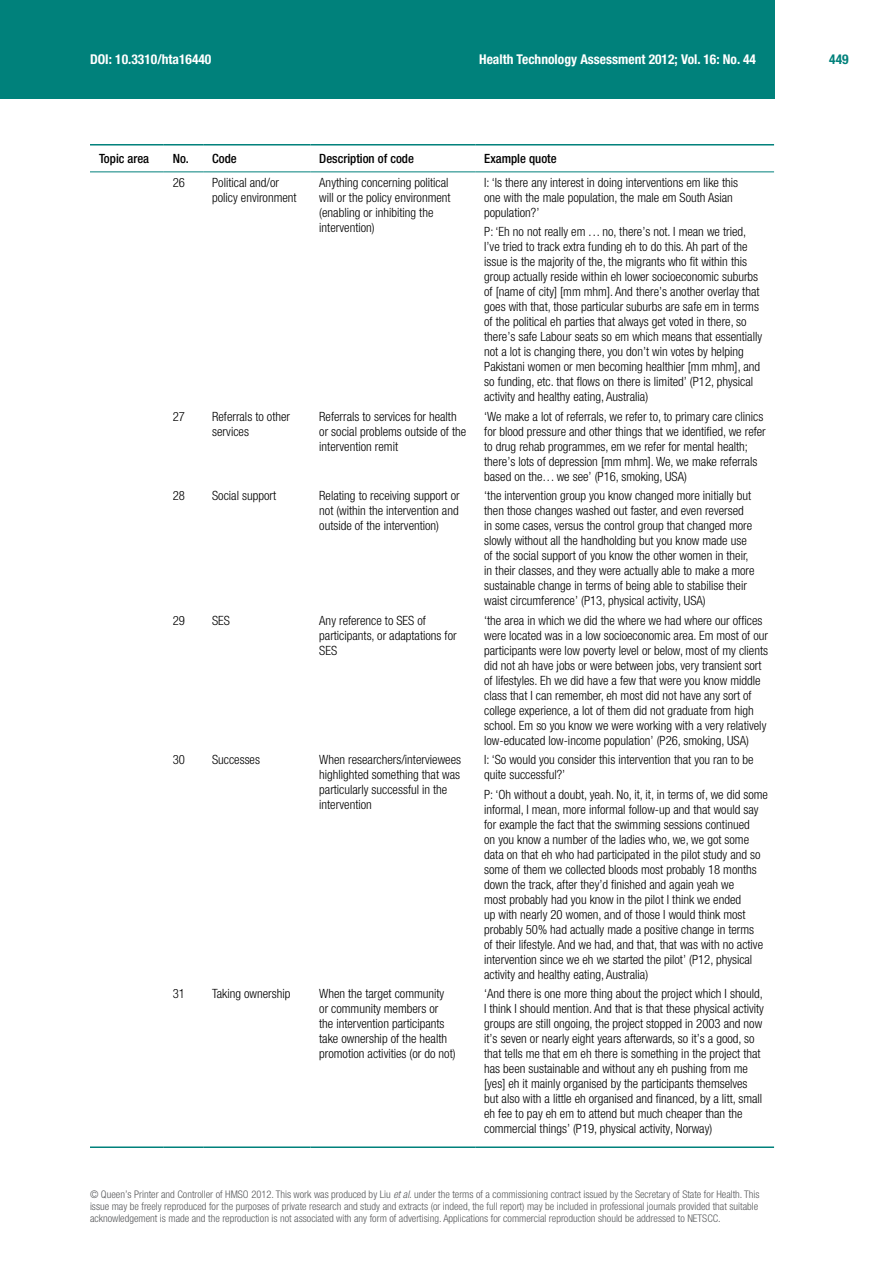
<style>
.page{position:relative;width:893px;height:1263px;background:#fff}
.page>*{position:absolute;margin:0;border:0;box-sizing:border-box;transform-origin:0 0}
.t1{font:700 condensed 13.5px "Helvetica Neue LT Pro";color:#fff}
.t2{font:700 condensed 13.5px "Helvetica Neue LT Pro";color:#00817b}
.t3{font:300 condensed 12.75px/15px "Helvetica Neue LT Pro";color:#000}
.t4{font:500 condensed 12.75px "Helvetica Neue LT Pro";color:#000}
.t5{font:300 condensed 10.5px/12px "Helvetica Neue LT Pro";color:#58595b;text-align:justify}
.s1{font-style:italic}
</style>
<div class="page">
<div style="left:0;top:0;width:774px;height:99px;background:#00817b"></div>
<hr style="left:90px;top:144px;width:74px;height:2px;background:#00817b">
<hr style="left:164px;top:144px;width:39px;height:2px;background:#00817b">
<hr style="left:203px;top:144px;width:107px;height:2px;background:#00817b">
<hr style="left:310px;top:144px;width:165px;height:2px;background:#00817b">
<hr style="left:475px;top:144px;width:299px;height:2px;background:#00817b">
<hr style="left:90px;top:171px;width:74px;height:1px;background:#00817b">
<hr style="left:164px;top:171px;width:39px;height:1px;background:#00817b">
<hr style="left:203px;top:171px;width:107px;height:1px;background:#00817b">
<hr style="left:310px;top:171px;width:165px;height:1px;background:#00817b">
<hr style="left:475px;top:171px;width:299px;height:1px;background:#00817b">
<hr style="left:90px;top:1146px;width:74px;height:2px;background:#00817b">
<hr style="left:164px;top:1146px;width:39px;height:2px;background:#00817b">
<hr style="left:203px;top:1146px;width:107px;height:2px;background:#00817b">
<hr style="left:310px;top:1146px;width:165px;height:2px;background:#00817b">
<hr style="left:475px;top:1146px;width:299px;height:2px;background:#00817b">
<p class="t1" style="left:90px;top:51px;width:123px">DOI: 10.3310/hta16440</p>
<p class="t1" style="left:479px;top:51px;width:278px">Health Technology Assessment 2012; Vol. 16: No. 44</p>
<p class="t2" style="left:829px;top:51px;width:21px">449</p>
<p class="t4" style="left:99px;top:151px;width:52px">Topic area</p>
<p class="t4" style="left:173px;top:151px;width:65px">No. Code</p>
<p class="t4" style="left:319px;top:151px;width:96px">Description of code</p>
<p class="t4" style="left:484px;top:151px;width:74px">Example quote</p>
<p class="t3" style="left:173px;top:175px;width:14px">26</p>
<p class="t3" style="left:212px;top:175px;width:86px">Political and/or policy environment</p>
<p class="t3" style="left:319px;top:175px;width:133px">Anything concerning political will or the policy environment (enabling or inhibiting the intervention)</p>
<p class="t3" style="left:484px;top:175px;width:255px">I: ‘Is there any interest in doing interventions em like this one with the male population, the male em South Asian population?’</p>
<p class="t3" style="left:484px;top:224px;width:279px">P: ‘Eh no not really em ... no, there’s not. I mean we tried, I’ve tried to track extra funding eh to do this. Ah part of the issue is the majority of the, the migrants who fit within this group actually reside within eh lower socioeconomic suburbs of [name of city] [mm mhm]. And there’s another overlay that goes with that, those particular suburbs are safe em in terms of the political eh parties that always get voted in there, so there’s safe Labour seats so em which means that essentially not a lot is changing there, you don’t win votes by helping Pakistani women or men becoming healthier [mm mhm], and so funding, etc. that flows on there is limited’ (P12, physical activity and healthy eating, Australia)</p>
<p class="t3" style="left:173px;top:409px;width:14px">27</p>
<p class="t3" style="left:212px;top:409px;width:79px">Referrals to other services</p>
<p class="t3" style="left:319px;top:409px;width:148px">Referrals to services for health or social problems outside of the intervention remit</p>
<p class="t3" style="left:484px;top:409px;width:283px">‘We make a lot of referrals, we refer to, to primary care clinics for blood pressure and other things that we identified, we refer to drug rehab programmes, em we refer for mental health; there’s lots of depression [mm mhm]. We, we make referrals based on the... we see’ (P16, smoking, USA)</p>
<p class="t3" style="left:173px;top:488px;width:14px">28</p>
<p class="t3" style="left:212px;top:488px;width:65px">Social support</p>
<p class="t3" style="left:319px;top:488px;width:142px;text-align:justify">Relating to receiving support or not (within the intervention and outside of the intervention)</p>
<p class="t3" style="left:484px;top:488px;width:272px">‘the intervention group you know changed more initially but then those changes washed out faster, and even reversed in some cases, versus the control group that changed more slowly without all the handholding but you know made use of the social support of you know the other women in their, in their classes, and they were actually able to make a more sustainable change in terms of being able to stabilise their waist circumference’ (P13, physical activity, USA)</p>
<p class="t3" style="left:173px;top:613px;width:14px">29</p>
<p class="t3" style="left:212px;top:613px;width:19px">SES</p>
<p class="t3" style="left:319px;top:613px;width:139px">Any reference to SES of participants, or adaptations for<br>SES</p>
<p class="t3" style="left:484px;top:613px;width:285px">‘the area in which we did the where we had where our offices were located was in a low socioeconomic area. Em most of our participants were low poverty level or below, most of my clients did not ah have jobs or were between jobs, very transient sort of lifestyles. Eh we did have a few that were you know middle class that I can remember, eh most did not have any sort of college experience, a lot of them did not graduate from high school. Em so you know we were working with a very relatively low-educated low-income population’ (P26, smoking, USA)</p>
<p class="t3" style="left:173px;top:752px;width:14px">30</p>
<p class="t3" style="left:212px;top:752px;width:49px">Successes</p>
<p class="t3" style="left:319px;top:752px;width:143px">When researchers/interviewees highlighted something that was particularly successful in the intervention</p>
<p class="t3" style="left:484px;top:752px;width:271px">I: ‘So would you consider this intervention that you ran to be quite successful?’</p>
<p class="t3" style="left:484px;top:787px;width:285px">P: ‘Oh without a doubt, yeah. No, it, it, in terms of, we did some informal, I mean, more informal follow-up and that would say for example the fact that the swimming sessions continued<br>on you know a number of the ladies who, we, we got some data on that eh who had participated in the pilot study and so some of them we collected bloods most probably 18 months down the track, after they’d finished and again yeah we<br>most probably had you know in the pilot I think we ended<br>up with nearly 20 women, and of those I would think most probably 50% had actually made a positive change in terms<br>of their lifestyle. And we had, and that, that was with no active intervention since we eh we started the pilot’ (P12, physical activity and healthy eating, Australia)</p>
<p class="t3" style="left:173px;top:986px;width:14px">31</p>
<p class="t3" style="left:212px;top:986px;width:80px">Taking ownership</p>
<p class="t3" style="left:319px;top:986px;width:138px">When the target community or community members or the intervention participants take ownership of the health promotion activities (or do not)</p>
<p class="t3" style="left:484px;top:986px;width:281px">‘And there is one more thing about the project which I should, I think I should mention. And that is that these physical activity groups are still ongoing, the project stopped in 2003 and now it’s seven or nearly eight years afterwards, so it’s a good, so that tells me that em eh there is something in the project that has been sustainable and without any eh pushing from me [yes] eh it mainly organised by the participants themselves but also with a little eh organised and financed, by a litt, small eh fee to pay eh em to attend but much cheaper than the commercial things’ (P19, physical activity, Norway)</p>
<p class="t5" style="left:90px;top:1189px;width:671px">© Queen’s Printer and Controller of HMSO 2012. This work was produced by Liu <span class="s1">et al.</span> under the terms of a commissioning contract issued by the Secretary of State for Health. This issue may be freely reproduced for the purposes of private research and study and extracts (or indeed, the full report) may be included in professional journals provided that suitable acknowledgement is made and the reproduction is not associated with any form of advertising. Applications for commercial reproduction should be addressed to NETSCC.</p>
</div>
